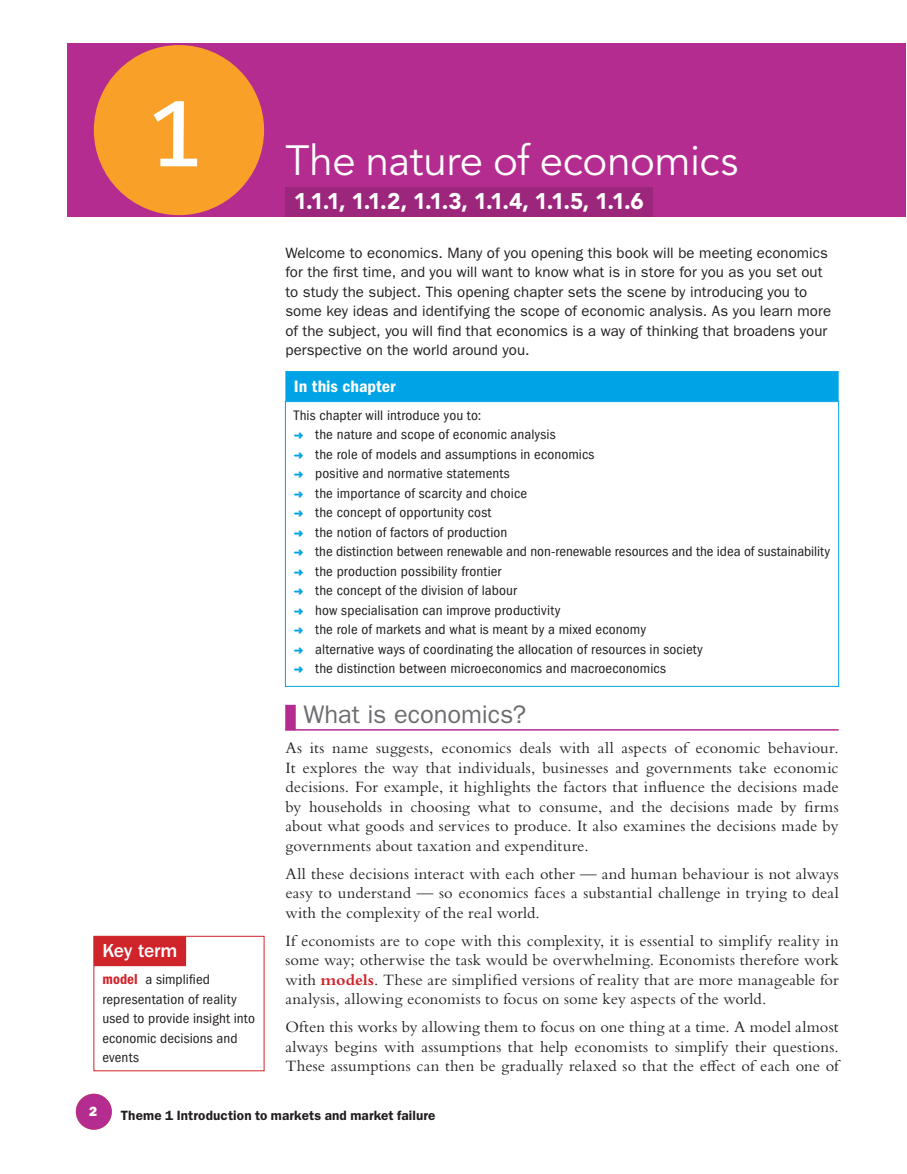
<style>
.page{position:relative;width:907px;height:1174px;background:#fff}
.page>*{position:absolute;margin:0;border:0;box-sizing:border-box;transform-origin:0 0}
.t1{font:42px "Avenir LT Std";letter-spacing:-.01em;color:#fff}
.t2{font:25.5px "ITC Franklin Gothic Std";letter-spacing:-.005em;color:#6c6d70}
.t3{font:900 22.5px "Avenir LT Std";color:#fff}
.t4{font:500 19.5px "ITC Franklin Gothic Std";letter-spacing:-.015em;color:#fff}
.t5{font:17.1px "ITC Franklin Gothic Std Dm Cd";color:#fff;scale:1.05 1}
.t6{font:16.5px/19.5px "Bembo Std";letter-spacing:.005em;color:#231f20;text-align:justify}
.t7{font:15px/19.5px "ITC Franklin Gothic Std";letter-spacing:.005em;color:#231f20}
.t8{font:condensed 14.25px/19.5px "ITC Franklin Gothic Std";letter-spacing:.01em;color:#231f20;scale:1.05 1}
.t9{font:600 13.5px "ITC Franklin Gothic Std";letter-spacing:.01em;color:#231f20}
.t10{font:13.5px "ITC Franklin Gothic Std Hvy";color:#fff}
.s1{font-family:"ITC Franklin Gothic Std Dm Cd";font-stretch:normal;font-size:15px;color:#d0242b}
.s2{color:#00a3e5}
.s3{font-weight:700;color:#d0242b}
</style>
<div class="page">
<div style="left:67px;top:44px;width:837px;height:173px;background:#b52c90"></div>
<div style="left:94px;top:45px;width:170px;height:170px;background:#f9a029;border-radius:50%"></div>
<div style="left:76px;top:1094px;width:36px;height:36px;background:#b52c90;border-radius:50%"></div>
<div style="left:285px;top:187px;width:367px;height:30px;background:#9d267d"></div>
<div style="left:285px;top:371px;width:553px;height:30px;background:#00a3e5"></div>
<div style="left:285px;top:401px;width:553px;height:286px;border:1px solid #00a3e5"></div>
<div style="left:285px;top:705px;width:10px;height:25px;background:#b52c90"></div>
<hr style="left:285px;top:729px;width:553px;height:2px;background:#b52c90">
<div style="left:94px;top:936px;width:92px;height:30px;background:#d0242b"></div>
<h1 class="t1" style="left:148px;top:137px;width:592px"><sup>1</sup> The nature of economics</h1>
<p class="t4" style="left:102px;top:940px;width:77px">Key term</p>
<p class="t8" style="left:102px;top:970px;width:147px"><span class="s1">model</span> a simplified representation of reality used to provide insight into economic decisions and events</p>
<h3 class="t3" style="left:294px;top:187px;width:351px">1.1.1, 1.1.2, 1.1.3, 1.1.4, 1.1.5, 1.1.6</h3>
<p class="t7" style="left:285px;top:243px;width:547px">Welcome to economics. Many of you opening this book will be meeting economics for the first time, and you will want to know what is in store for you as you set out to study the subject. This opening chapter sets the scene by introducing you to some key ideas and identifying the scope of economic analysis. As you learn more of the subject, you will find that economics is a way of thinking that broadens your perspective on the world around you.</p>
<p class="t5" style="left:294px;top:376px;width:98px">In this chapter</p>
<p class="t8" style="left:294px;top:406px;width:512px">This chapter will introduce you to:<br><span class="s2">➜</span> the nature and scope of economic analysis<br><span class="s2">➜</span> the role of models and assumptions in economics<br><span class="s2">➜</span> positive and normative statements<br><span class="s2">➜</span> the importance of scarcity and choice<br><span class="s2">➜</span> the concept of opportunity cost<br><span class="s2">➜</span> the notion of factors of production<br><span class="s2">➜</span> the distinction between renewable and non-renewable resources and the idea of sustainability <span class="s2">➜</span> the production possibility frontier<br><span class="s2">➜</span> the concept of the division of labour<br><span class="s2">➜</span> how specialisation can improve productivity<br><span class="s2">➜</span> the role of markets and what is meant by a mixed economy<br><span class="s2">➜</span> alternative ways of coordinating the allocation of resources in society<br><span class="s2">➜</span> the distinction between microeconomics and macroeconomics</p>
<h2 class="t2" style="left:303px;top:699px;width:224px">What is economics?</h2>
<p class="t6" style="left:285px;top:738px;width:554px">As its name suggests, economics deals with all aspects of economic behaviour.<br>It explores the way that individuals, businesses and governments take economic decisions. For example, it highlights the factors that influence the decisions made by households in choosing what to consume, and the decisions made by firms about what goods and services to produce. It also examines the decisions made by governments about taxation and expenditure.</p>
<p class="t6" style="left:285px;top:863px;width:554px">All these decisions interact with each other — and human behaviour is not always easy to understand — so economics faces a substantial challenge in trying to deal with the complexity of the real world.</p>
<p class="t6" style="left:285px;top:930px;width:554px">If economists are to cope with this complexity, it is essential to simplify reality in some way; otherwise the task would be overwhelming. Economists therefore work with <span class="s3">models</span>. These are simplified versions of reality that are more manageable for analysis, allowing economists to focus on some key aspects of the world.</p>
<p class="t6" style="left:285px;top:1017px;width:554px">Often this works by allowing them to focus on one thing at a time. A model almost always begins with assumptions that help economists to simplify their questions.<br>These assumptions can then be gradually relaxed so that the effect of each one of</p>
<p class="t10" style="left:89px;top:1104px;width:10px">2</p>
<p class="t9" style="left:121px;top:1107px;width:316px">Theme 1 Introduction to markets and market failure</p>
</div>
